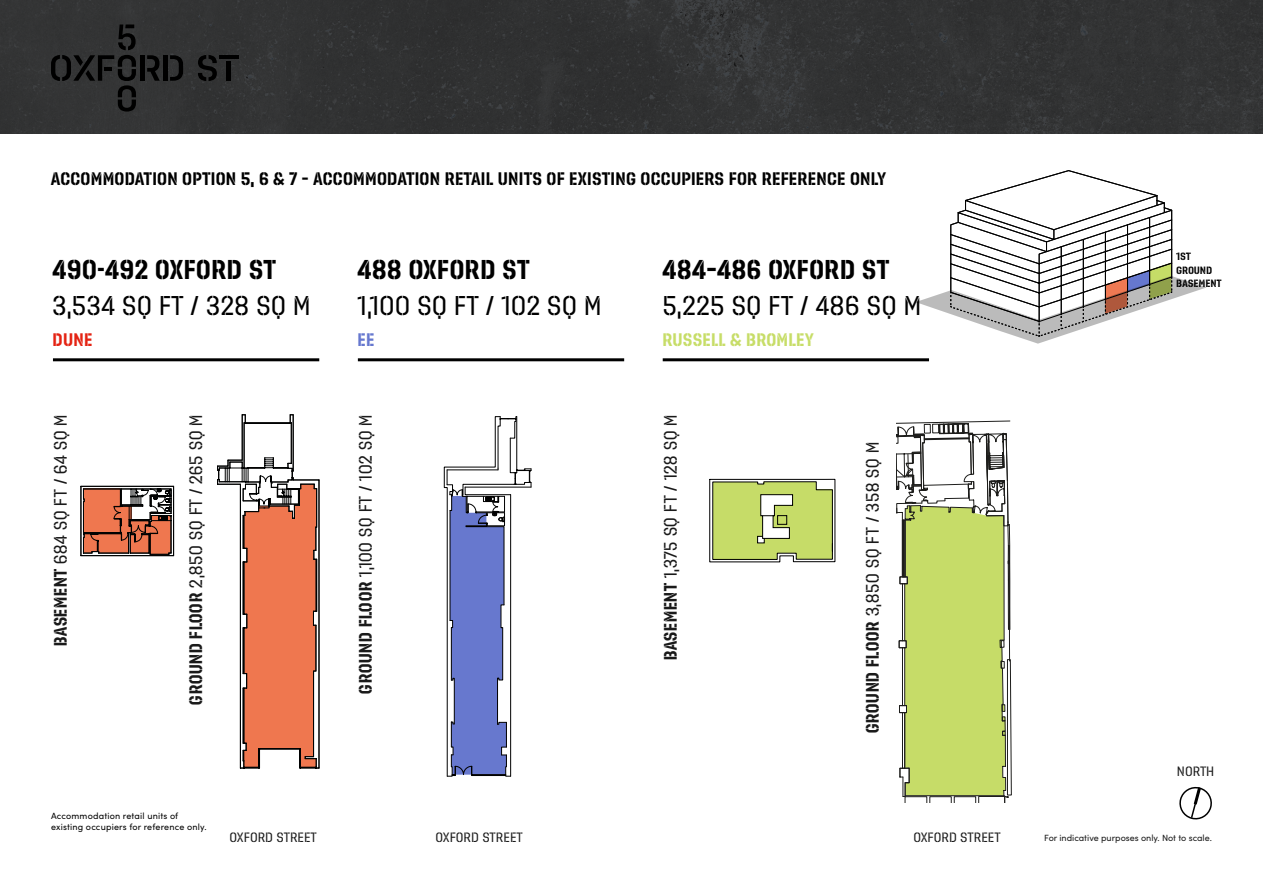
<style>
.page{position:relative;width:1263px;height:893px;background:#fff}
.page>*{position:absolute;margin:0;border:0;box-sizing:border-box;transform-origin:0 0}
.t1{font:27px "Dezen Stencil 02";letter-spacing:.05em;color:#000}
.t2{font:27px "Dezen Stencil 02 Condensed 2";letter-spacing:.05em;color:#000}
.t3{font:18px "Dezen Stencil 02";letter-spacing:.05em;color:#1a1a1a}
.t4{font:18px "Dezen Stencil 02 Condensed 2";letter-spacing:.05em;color:#000}
.t5{font:18px "Dezen Stencil 02 Condensed 2";letter-spacing:.05em;color:#c7dd68}
.t6{font:18px "Dezen Stencil 02 Condensed 2";color:#e42313}
.t7{font:18px "Dezen Stencil 02 Condensed 2";color:#6678cf}
.t8{font:13.5px "Dezen Stencil 02";letter-spacing:.05em;color:#1a1a1a}
.t9{font:10.5px/13.5px "Dezen Stencil 02 Condensed 2";letter-spacing:.05em;color:#000}
.t10{font:9px/10.5px "Sofia Pro";letter-spacing:.02em;color:#000}
.t11{font:9px "Sofia Pro";color:#1a1a1a}
.s1{font-family:"Dezen Stencil 02 Condensed 2"}
</style>
<div class="page">
<svg style="left:1179px;top:786px;width:33px;height:34px"></svg>
<svg style="left:81px;top:485px;width:94px;height:72px;background:#af705b"></svg>
<hr style="left:53px;top:358px;width:266px;height:3px;background:#000">
<hr style="left:358px;top:358px;width:266px;height:3px;background:#000">
<hr style="left:663px;top:358px;width:266px;height:3px;background:#000">
<svg style="left:444px;top:416px;width:88px;height:361px"></svg>
<svg style="left:896px;top:420px;width:116px;height:382px"></svg>
<svg style="left:709px;top:479px;width:126px;height:83px;background:#becf78"></svg>
<svg style="left:217px;top:414px;width:102px;height:354px"></svg>
<svg style="left:916px;top:170px;width:291px;height:174px"></svg>
<div style="left:0;top:0;width:1263px;height:134px;background:#323233"></div>
<svg style="left:147px;top:55px;width:13px;height:26px"></svg>
<hr style="left:141px;top:55px;width:4px;height:26px;background:#000">
<div style="left:163px;top:55px;width:5px;height:26px;background:#000"></div>
<svg style="left:170px;top:55px;width:13px;height:26px"></svg>
<svg style="left:198px;top:55px;width:19px;height:26px"></svg>
<hr style="left:227px;top:61px;width:4px;height:20px;background:#000">
<hr style="left:219px;top:55px;width:20px;height:4px;background:#000">
<svg style="left:51px;top:25px;width:85px;height:87px;background:#2a2a2b"></svg>
<p class="t4" style="left:51px;top:168px;width:836px">ACCOMMODATION OPTION 5, 6 &amp; 7 – ACCOMMODATION RETAIL UNITS OF EXISTING OCCUPIERS FOR REFERENCE ONLY</p>
<h1 class="t2" style="left:53px;top:254px;width:224px">490-492 OXFORD ST</h1>
<h1 class="t1" style="left:53px;top:291px;width:259px">3,534 SQ FT / 328 SQ M</h1>
<h1 class="t2" style="left:358px;top:254px;width:173px">488 OXFORD ST</h1>
<h1 class="t1" style="left:358px;top:291px;width:245px">1,100 SQ FT / 102 SQ M</h1>
<h1 class="t2" style="left:663px;top:254px;width:228px">484–486 OXFORD ST</h1>
<h1 class="t1" style="left:663px;top:291px;width:259px">5,225 SQ FT / 486 SQ M</h1>
<p class="t6" style="left:53px;top:330px;width:41px">DUNE</p>
<p class="t7" style="left:358px;top:330px;width:18px">EE</p>
<p class="t5" style="left:663px;top:330px;width:152px">RUSSELL &amp; BROMLEY</p>
<p class="t3" style="left:51px;top:646px;width:233px;rotate:-90deg"><span class="s1">BASEMENT</span> 684 SQ FT / 64 SQ M</p>
<p class="t3" style="left:186px;top:705px;width:292px;rotate:-90deg"><span class="s1">GROUND FLOOR</span> 2,850 SQ FT / 265 SQ M</p>
<p class="t3" style="left:356px;top:693px;width:281px;rotate:-90deg"><span class="s1">GROUND FLOOR</span> 1,100 SQ FT / 102 SQ M</p>
<p class="t3" style="left:660px;top:660px;width:247px;rotate:-90deg"><span class="s1">BASEMENT</span> 1,375 SQ FT / 128 SQ M</p>
<p class="t3" style="left:863px;top:733px;width:293px;rotate:-90deg"><span class="s1">GROUND FLOOR</span> 3,850 SQ FT / 358 SQ M</p>
<p class="t10" style="left:51px;top:810px;width:157px">Accommodation retail units of existing occupiers for reference only.</p>
<p class="t8" style="left:230px;top:830px;width:88px">OXFORD STREET</p>
<p class="t8" style="left:436px;top:830px;width:88px">OXFORD STREET</p>
<p class="t8" style="left:914px;top:830px;width:88px">OXFORD STREET</p>
<p class="t9" style="left:1176px;top:250px;width:47px">1ST<br>GROUND<br>BASEMENT</p>
<p class="t8" style="left:1177px;top:764px;width:38px">NORTH</p>
<p class="t11" style="left:1044px;top:831px;width:169px">For indicative purposes only. Not to scale.</p>
</div>
